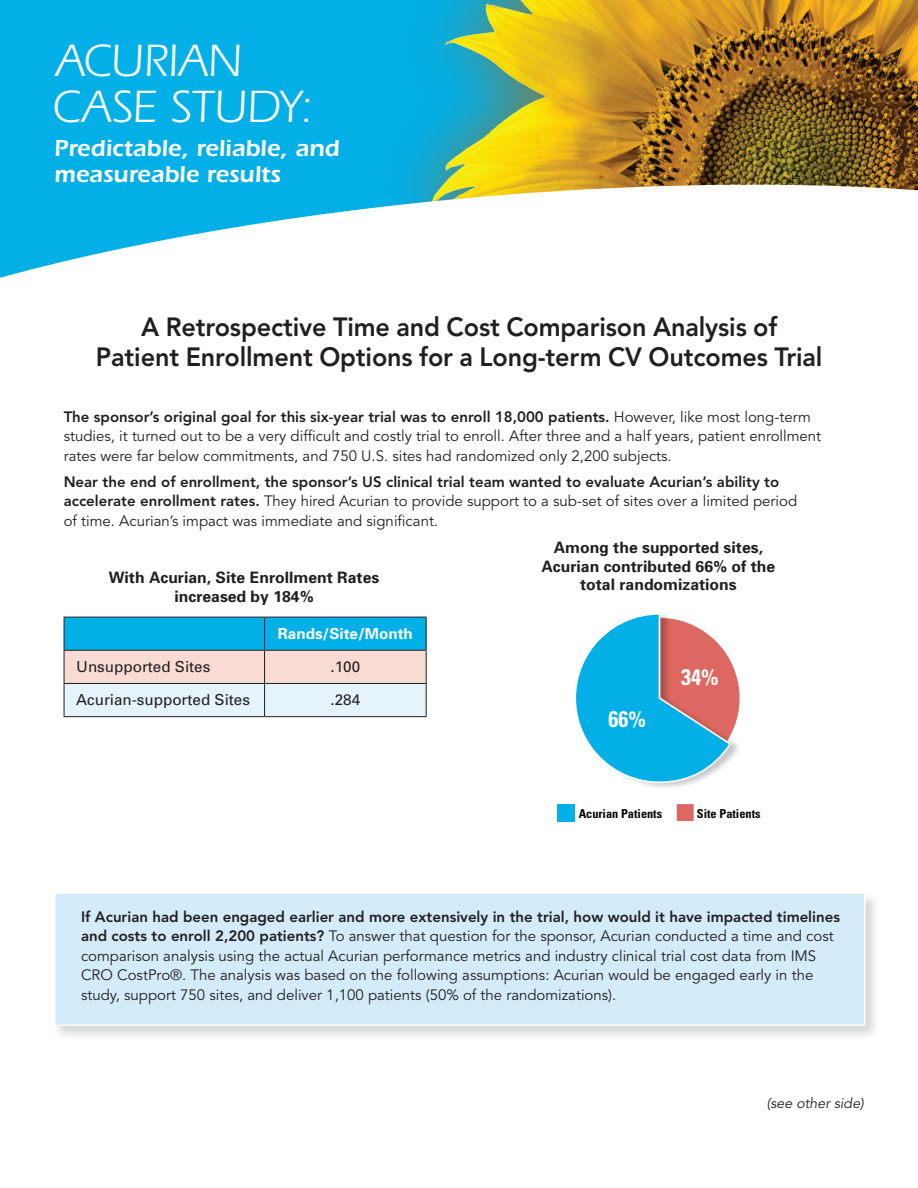
<style>
.page{position:relative;width:918px;height:1188px;background:#fff}
.page>*{position:absolute;margin:0;border:0;box-sizing:border-box;transform-origin:0 0}
.BGlue_Subhead{font:46.95px "Itc Eras";color:#fff}
.t1{font:800 26.25px/30px "Avenir";letter-spacing:-.005em;color:#231f20;text-align:center;scale:.96 1}
.t2{font:600 24px/25.5px "Itc Eras";color:#fff}
.t3{font:700 condensed 22.35px "Univers";color:#fff}
.t4{font:700 15.75px/18.9px "Univers";color:#231f20;text-align:center}
.t5{font:15.15px "Univers";color:#231f20}
.t6{font:700 15.15px "Univers";color:#fff}
.t7{font:15px/19.5px "Avenir";color:#231f20}
.t8{font:14.25px "Avenir";color:#231f20}
.t9{font:700 condensed 12.3px "Univers";color:#040503}
.s1{font-weight:800}
</style>
<div class="page">
<div style="left:52px;top:891px;width:828px;height:150px;background:#231f20;opacity:.18"></div>
<div style="left:54px;top:892px;width:812px;height:134px;background:#d4ebf9;border:2px solid #fff"></div>
<div style="left:0;top:0;width:918px;height:360px;background:#03afe7"></div>
<img style="left:416px;top:0;width:502px;height:157px">
<svg style="left:0;top:157px;width:918px;height:203px;fill:#fff"></svg>
<svg style="left:65px;top:618px;width:361px;height:98px;background:#9fd4e6"></svg>
<hr style="left:64px;top:617px;width:201px;height:1px;background:#231f20">
<hr style="left:64px;top:618px;width:1px;height:32px;background:#231f20">
<hr style="left:265px;top:617px;width:162px;height:1px;background:#231f20">
<hr style="left:264px;top:618px;width:1px;height:32px;background:#231f20">
<hr style="left:426px;top:618px;width:1px;height:32px;background:#231f20">
<hr style="left:64px;top:650px;width:201px;height:1px;background:#231f20">
<hr style="left:64px;top:651px;width:1px;height:32px;background:#231f20">
<hr style="left:265px;top:650px;width:162px;height:1px;background:#231f20">
<hr style="left:264px;top:651px;width:1px;height:32px;background:#231f20">
<hr style="left:426px;top:651px;width:1px;height:32px;background:#231f20">
<hr style="left:64px;top:683px;width:201px;height:1px;background:#231f20">
<hr style="left:64px;top:684px;width:1px;height:32px;background:#231f20">
<hr style="left:265px;top:683px;width:162px;height:1px;background:#231f20">
<hr style="left:264px;top:684px;width:1px;height:32px;background:#231f20">
<hr style="left:426px;top:684px;width:1px;height:32px;background:#231f20">
<hr style="left:64px;top:716px;width:201px;height:1px;background:#231f20">
<hr style="left:265px;top:716px;width:162px;height:1px;background:#231f20">
<img style="left:557px;top:784px;width:137px;height:38px">
<svg style="left:576px;top:614px;width:164px;height:170px"></svg>
<p class="BGlue_Subhead" style="left:56px;top:34px;width:187px">ACURIAN</p>
<p class="BGlue_Subhead" style="left:52px;top:81px;width:263px">CASE STUDY:</p>
<p class="t2" style="left:54px;top:135px;width:287px">Predictable, reliable, and measureable results</p>
<p class="t1" style="left:96px;top:312px;width:758px">A Retrospective Time and Cost Comparison Analysis of<br>Patient Enrollment Options for a Long-term CV Outcomes Trial</p>
<p class="t7" style="left:64px;top:407px;width:759px"><span class="s1">The sponsor’s original goal for this six-year trial was to enroll 18,000 patients.</span> However, like most long-term studies, it turned out to be a very difficult and costly trial to enroll. After three and a half years, patient enrollment rates were far below commitments, and 750 U.S. sites had randomized only 2,200 subjects.</p>
<p class="t7" style="left:64px;top:472px;width:735px"><span class="s1">Near the end of enrollment, the sponsor’s US clinical trial team wanted to evaluate Acurian’s ability to accelerate enrollment rates.</span> They hired Acurian to provide support to a sub-set of sites over a limited period of time. Acurian’s impact was immediate and significant.</p>
<p class="t4" style="left:109px;top:568px;width:272px">With Acurian, Site Enrollment Rates increased by 184%</p>
<p class="t6" style="left:278px;top:625px;width:137px">Rands/Site/Month</p>
<p class="t5" style="left:76px;top:657px;width:136px">Unsupported Sites</p>
<p class="t5" style="left:331px;top:657px;width:31px">.100</p>
<p class="t5" style="left:76px;top:691px;width:175px">Acurian-supported Sites</p>
<p class="t5" style="left:331px;top:691px;width:31px">.284</p>
<p class="t4" style="left:542px;top:538px;width:235px">Among the supported sites,<br>Acurian contributed 66% of the total randomizations</p>
<p class="t3" style="left:609px;top:705px;width:39px">66%</p>
<p class="t3" style="left:681px;top:664px;width:39px">34%</p>
<p class="t9" style="left:579px;top:806px;width:85px">Acurian Patients</p>
<p class="t9" style="left:697px;top:806px;width:65px">Site Patients</p>
<p class="t7" style="left:81px;top:907px;width:760px"><span class="s1">If Acurian had been engaged earlier and more extensively in the trial, how would it have impacted timelines and costs to enroll 2,200 patients?</span> To answer that question for the sponsor, Acurian conducted a time and cost comparison analysis using the actual Acurian performance metrics and industry clinical trial cost data from IMS CRO CostPro®. The analysis was based on the following assumptions: Acurian would be engaged early in the study, support 750 sites, and deliver 1,100 patients (50% of the randomizations).</p>
<p class="t8" style="left:767px;top:1094px;width:101px">(see other side)</p>
</div>
